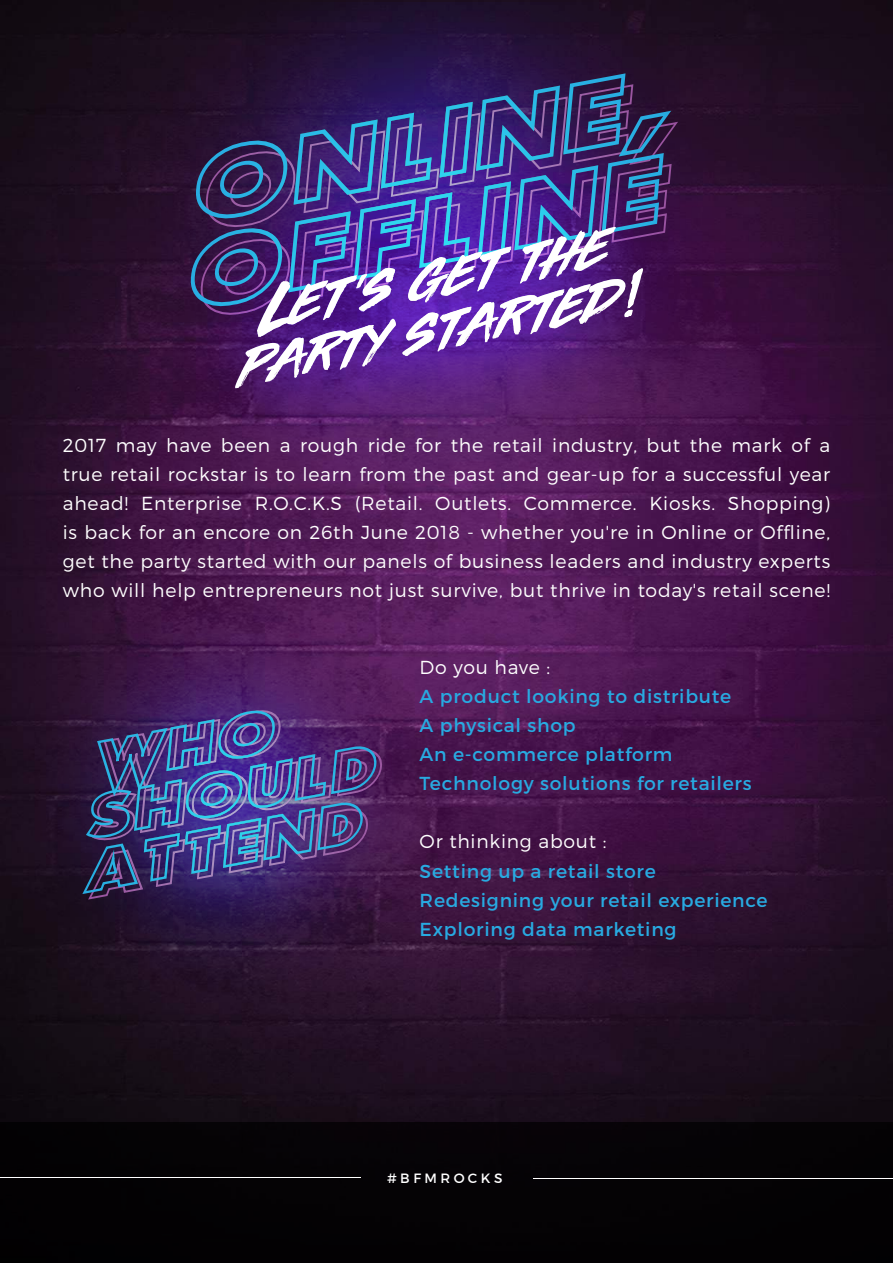
<style>
.page{position:relative;width:893px;height:1263px;background:#fff}
.page>*{position:absolute;margin:0;border:0;box-sizing:border-box;transform-origin:0 0}
.t1{font:italic 61.2px/51.6px "Third Rail";color:#fff;text-align:center;scale:1.09 1}
.t2{font:300 18.75px/29.1px "Montserrat";letter-spacing:.04em;color:#fff;text-align:justify}
.t3{font:18.75px/29.1px "Montserrat";letter-spacing:.04em;color:#28aae1}
.t4{font:13.5px "Montserrat";letter-spacing:.26em;color:#fff}
</style>
<div class="page">
<img style="left:0;top:3px;width:893px;height:1260px">
<hr style="left:0;top:1178px;width:361px;height:1px;background:#fff">
<img style="left:188px;top:71px;width:491px;height:251px">
<h1 class="t1" style="left:220px;top:293px;width:357px;rotate:-11deg">Let s get the party started</h1>
<p class="t2" style="left:63px;top:430px;width:769px">2017 may have been a rough ride for the retail industry, but the mark of a true retail rockstar is to learn from the past and gear-up for a successful year ahead! Enterprise R.O.C.K.S (Retail. Outlets. Commerce. Kiosks. Shopping) is back for an encore on 26th June 2018 - whether you're in Online or Offline, get the party started with our panels of business leaders and industry experts who will help entrepreneurs not just survive, but thrive in today's retail scene!</p>
<p class="t2" style="left:420px;top:652px;width:132px">Do you have :</p>
<p class="t3" style="left:420px;top:682px;width:333px">A product looking to distribute<br>A physical shop<br>An e-commerce platform<br>Technology solutions for retailers</p>
<p class="t2" style="left:420px;top:827px;width:188px">Or thinking about :</p>
<p class="t3" style="left:420px;top:856px;width:349px">Setting up a retail store<br>Redesigning your retail experience<br>Exploring data marketing</p>
<p class="t4" style="left:387px;top:1169px;width:117px">#BFMROCKS</p>
</div>
